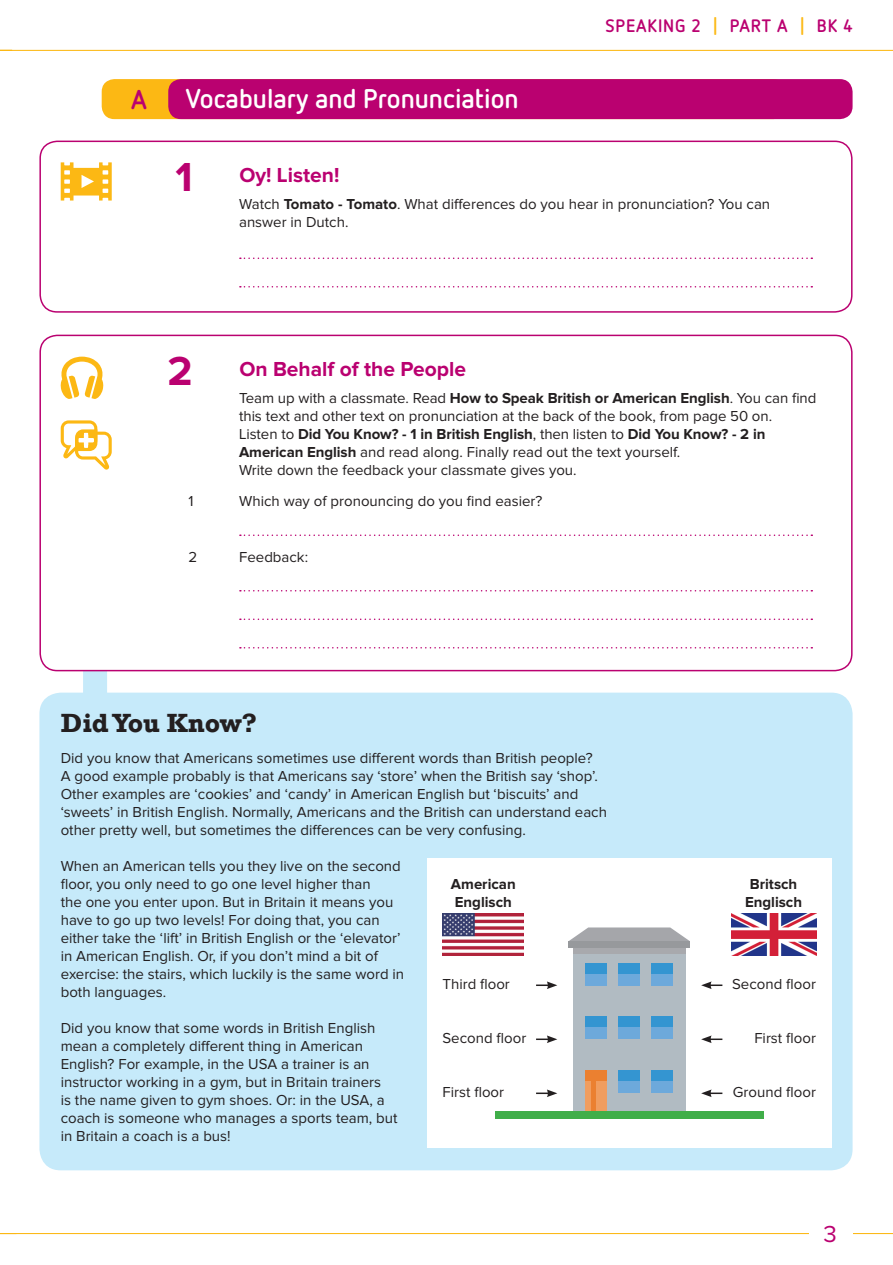
<style>
.page{position:relative;width:893px;height:1265px;background:#fff}
.page>*{position:absolute;margin:0;border:0;box-sizing:border-box;transform-origin:0 0}
.t1{font:700 42px "Proxima Nova";color:#ba0170}
.t2{font:700 27px "Netto OT";color:#fff}
.t3{font:700 27px "Rockwell";color:#231f20}
.t4{font:700 27px "Netto OT";color:#ba0170}
.t5{font:24px "Proxima Nova";color:#ba0170}
.t6{font:700 21px "Proxima Nova";color:#ba0170}
.t7{font:700 18px "Netto OT";letter-spacing:.05em;color:#ba0170}
.t8{font:15px/18px "Proxima Nova";color:#231f20}
.t9{font:700 15px/18px "Proxima Nova";color:#231f20}
.s1{color:#fcb814}
.s2{font-weight:700}
</style>
<div class="page">
<hr style="left:0;top:1233px;width:893px;height:1px;background:#fcb814">
<div style="left:809px;top:1209px;width:43px;height:43px;background:#fff"></div>
<hr style="left:0;top:50px;width:893px;height:1px;background:#fcb814">
<div style="left:39px;top:692px;width:813px;height:478px;background:#c6eafa;border-radius:21px"></div>
<div style="left:102px;top:79px;width:684px;height:40px;background:#fcb814;border-radius:13px"></div>
<div style="left:168px;top:79px;width:684px;height:40px;background:#ba0170;border-radius:13px"></div>
<div style="left:39px;top:141px;width:813px;height:172px;border:2px solid #ba0170;border-radius:17px"></div>
<svg style="left:240px;top:534px;width:572px;height:2px"></svg>
<svg style="left:240px;top:590px;width:572px;height:1px"></svg>
<svg style="left:71px;top:618px;width:741px;height:75px"></svg>
<svg style="left:240px;top:257px;width:572px;height:2px"></svg>
<svg style="left:240px;top:286px;width:572px;height:1px"></svg>
<svg style="left:61px;top:162px;width:51px;height:38px"></svg>
<svg style="left:60px;top:357px;width:44px;height:42px"></svg>
<div style="left:427px;top:858px;width:404px;height:289px;background:#fff"></div>
<svg style="left:536px;top:981px;width:21px;height:8px"></svg>
<svg style="left:536px;top:1035px;width:21px;height:8px"></svg>
<svg style="left:536px;top:1089px;width:21px;height:8px"></svg>
<svg style="left:701px;top:981px;width:21px;height:8px"></svg>
<svg style="left:701px;top:1035px;width:21px;height:8px"></svg>
<svg style="left:701px;top:1089px;width:21px;height:8px"></svg>
<div style="left:573px;top:941px;width:112px;height:170px;background:#b1bbc2"></div>
<div style="left:586px;top:1070px;width:21px;height:41px;background:#f09d5f"></div>
<div style="left:618px;top:1070px;width:21px;height:22px;background:#6da9db"></div>
<div style="left:651px;top:1070px;width:21px;height:22px;background:#6da9db"></div>
<div style="left:618px;top:1070px;width:21px;height:10px;background:#3495d1"></div>
<div style="left:651px;top:1070px;width:21px;height:10px;background:#3495d1"></div>
<div style="left:586px;top:1070px;width:21px;height:10px;background:#eb8030"></div>
<div style="left:591px;top:1070px;width:5px;height:41px;background:#eb8030"></div>
<div style="left:651px;top:1016px;width:21px;height:22px;background:#6da9db"></div>
<div style="left:618px;top:1016px;width:21px;height:22px;background:#6da9db"></div>
<div style="left:618px;top:1016px;width:21px;height:10px;background:#3495d1"></div>
<div style="left:586px;top:1016px;width:21px;height:22px;background:#6da9db"></div>
<div style="left:586px;top:1016px;width:21px;height:10px;background:#3495d1"></div>
<div style="left:586px;top:963px;width:21px;height:22px;background:#6da9db"></div>
<div style="left:586px;top:963px;width:21px;height:11px;background:#3495d1"></div>
<div style="left:651px;top:1016px;width:21px;height:10px;background:#3495d1"></div>
<div style="left:618px;top:963px;width:21px;height:22px;background:#6da9db"></div>
<div style="left:651px;top:963px;width:21px;height:22px;background:#6da9db"></div>
<div style="left:618px;top:963px;width:21px;height:11px;background:#3495d1"></div>
<div style="left:651px;top:963px;width:21px;height:11px;background:#3495d1"></div>
<svg style="left:569px;top:927px;width:120px;height:14px"></svg>
<div style="left:573px;top:941px;width:112px;height:13px;background:#a8a9ad"></div>
<div style="left:568px;top:941px;width:121px;height:7px;background:#97999c"></div>
<div style="left:495px;top:1111px;width:268px;height:7px;background:#40ae49"></div>
<img style="left:443px;top:913px;width:81px;height:43px">
<img style="left:731px;top:913px;width:85px;height:43px">
<svg style="left:61px;top:420px;width:51px;height:49px"></svg>
<h2 class="t4" style="left:131px;top:83px;width:17px">A</h2>
<h2 class="t2" style="left:186px;top:81px;width:334px">Vocabulary and Pronunciation</h2>
<h1 class="t1" style="left:175px;top:158px;width:19px">1</h1>
<h3 class="t6" style="left:239px;top:166px;width:101px">Oy! Listen!</h3>
<p class="t7" style="left:605px;top:15px;width:249px">SPEAKING 2 <span class="s1">|</span> PART A <span class="s1">|</span> BK 4</p>
<p class="t8" style="left:239px;top:195px;width:532px">Watch <span class="s2">Tomato - Tomato</span>. What differences do you hear in pronunciation? You can answer in Dutch.</p>
<h1 class="t1" style="left:167px;top:352px;width:27px">2</h1>
<h3 class="t6" style="left:239px;top:360px;width:228px">On Behalf of the People</h3>
<p class="t8" style="left:239px;top:389px;width:579px">Team up with a classmate. Read <span class="s2">How to Speak British or American English</span>. You can find this text and other text on pronunciation at the back of the book, from page 50 on.<br>Listen to <span class="s2">Did You Know? - 1 in British English</span>, then listen to <span class="s2">Did You Know? - 2 in American English</span> and read along. Finally read out the text yourself.<br>Write down the feedback your classmate gives you.</p>
<p class="t8" style="left:188px;top:492px;width:7px">1</p>
<p class="t8" style="left:239px;top:492px;width:305px">Which way of pronouncing do you find easier?</p>
<p class="t8" style="left:188px;top:548px;width:10px">2</p>
<p class="t8" style="left:239px;top:548px;width:70px">Feedback:</p>
<h2 class="t3" style="left:61px;top:706px;width:198px">Did You Know?</h2>
<p class="t8" style="left:61px;top:750px;width:548px">Did you know that Americans sometimes use different words than British people?<br>A good example probably is that Americans say ‘store’ when the British say ‘shop’.<br>Other examples are ‘cookies’ and ‘candy’ in American English but ‘biscuits’ and ‘sweets’ in British English. Normally, Americans and the British can understand each other pretty well, but sometimes the differences can be very confusing.</p>
<p class="t8" style="left:61px;top:858px;width:345px">When an American tells you they live on the second floor, you only need to go one level higher than<br>the one you enter upon. But in Britain it means you have to go up two levels! For doing that, you can either take the ‘lift’ in British English or the ‘elevator’ in American English. Or, if you don’t mind a bit of exercise: the stairs, which luckily is the same word in both languages.</p>
<p class="t8" style="left:61px;top:1020px;width:338px">Did you know that some words in British English mean a completely different thing in American English? For example, in the USA a trainer is an instructor working in a gym, but in Britain trainers<br>is the name given to gym shoes. Or: in the USA, a coach is someone who manages a sports team, but in Britain a coach is a bus!</p>
<p class="t9" style="left:451px;top:875px;width:66px">American<br>Englisch</p>
<p class="t9" style="left:745px;top:875px;width:59px;text-align:center">Britsch<br>Englisch</p>
<p class="t8" style="left:732px;top:975px;width:85px">Second floor</p>
<p class="t8" style="left:442px;top:975px;width:69px">Third floor</p>
<p class="t8" style="left:442px;top:1029px;width:85px">Second floor</p>
<p class="t8" style="left:754px;top:1029px;width:63px">First floor</p>
<p class="t8" style="left:733px;top:1083px;width:85px">Ground floor</p>
<p class="t8" style="left:442px;top:1083px;width:63px">First floor</p>
<h3 class="t5" style="left:823px;top:1223px;width:15px">3</h3>
</div>
